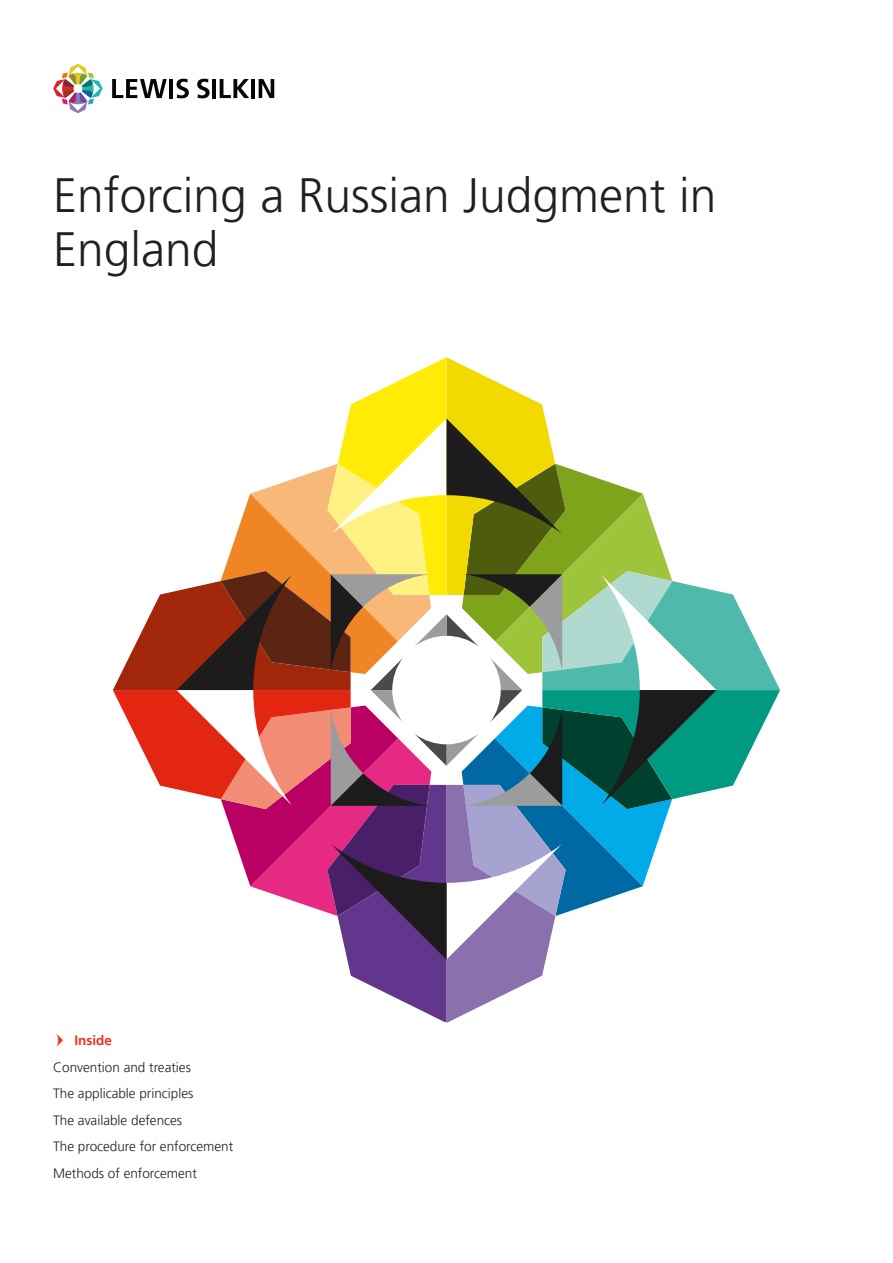
<style>
.page{position:relative;width:893px;height:1263px;background:#fff}
.page>*{position:absolute;margin:0;border:0;box-sizing:border-box;transform-origin:0 0}
._1_Main_title{font:300 48px/54px "Frutiger LT Pro";color:#231f20}
._6_Body_copy{font:300 13.5px "Frutiger LT Pro";color:#231f20}
.t1{font:700 13.5px "Frutiger LT Pro";color:#ef3122}
</style>
<div class="page">
<svg style="left:113px;top:357px;width:667px;height:666px"></svg>
<svg style="left:53px;top:64px;width:50px;height:49px"></svg>
<svg style="left:112px;top:79px;width:55px;height:19px"></svg>
<hr style="left:169px;top:79px;width:4px;height:19px;background:#050605">
<svg style="left:197px;top:79px;width:13px;height:19px"></svg>
<hr style="left:212px;top:79px;width:4px;height:19px;background:#050605">
<svg style="left:220px;top:79px;width:29px;height:19px"></svg>
<hr style="left:251px;top:79px;width:4px;height:19px;background:#050605">
<svg style="left:259px;top:79px;width:15px;height:19px"></svg>
<svg style="left:177px;top:79px;width:12px;height:19px"></svg>
<p class="_1_Main_title" style="left:53px;top:169px;width:665px">Enforcing a Russian Judgment in<br>England</p>
<p class="t1" style="left:74px;top:1033px;width:39px">Inside</p>
<p class="_6_Body_copy" style="left:53px;top:1059px;width:139px">Convention and treaties</p>
<p class="_6_Body_copy" style="left:53px;top:1086px;width:142px">The applicable principles</p>
<p class="_6_Body_copy" style="left:53px;top:1112px;width:131px">The available defences</p>
<p class="_6_Body_copy" style="left:53px;top:1139px;width:182px">The procedure for enforcement</p>
<p class="_6_Body_copy" style="left:53px;top:1165px;width:145px">Methods of enforcement</p>
</div>
